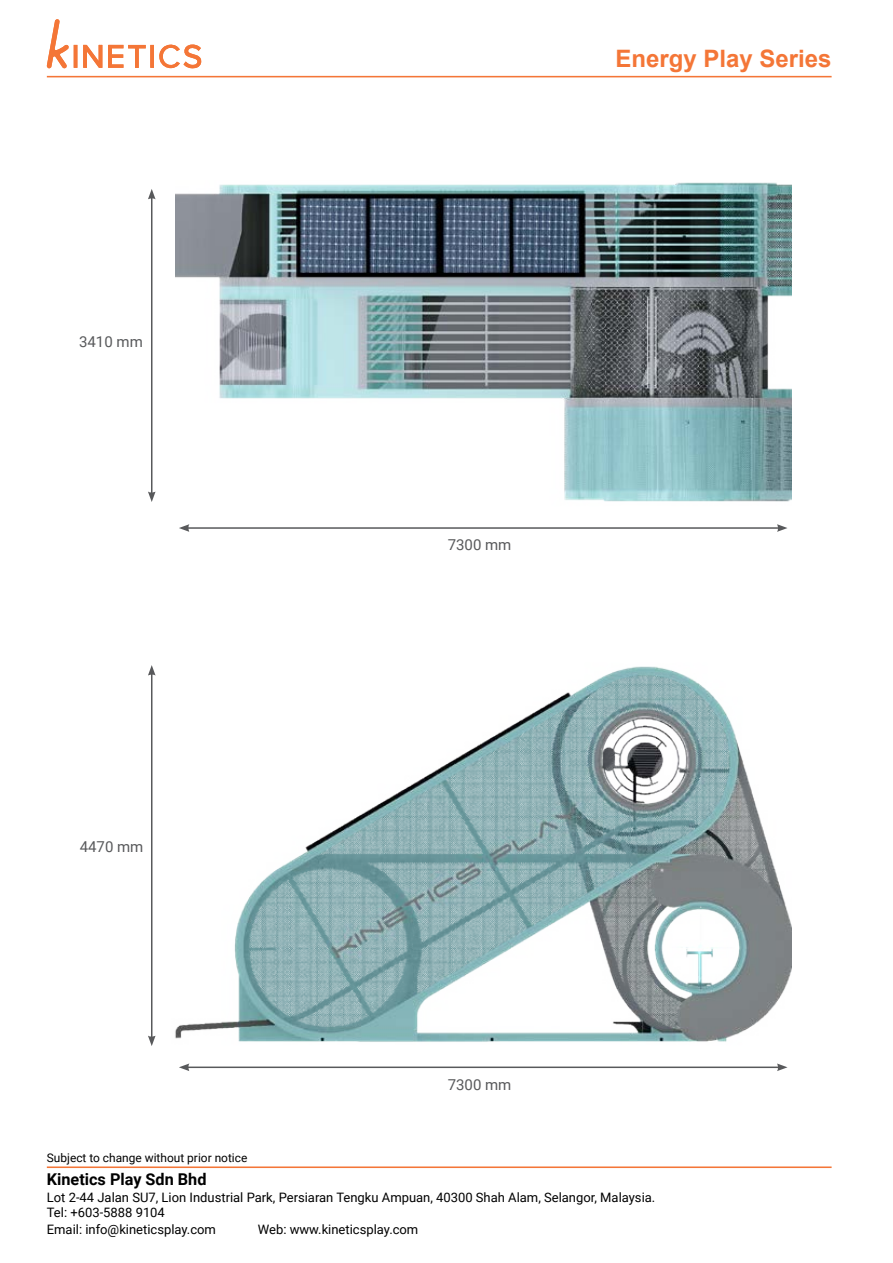
<style>
.page{position:relative;width:893px;height:1263px;background:#fff}
.page>*{position:absolute;margin:0;border:0;box-sizing:border-box;transform-origin:0 0}
.t1{font:700 24px "Arial";color:#f47637}
.t2{font:700 16.2px "Roboto";color:#000}
.t3{font:15px "Roboto";color:#58595b}
.t4{font:13.05px/15.6px "Roboto";color:#000}
.t5{font:11.85px "Roboto";color:#000}
</style>
<div class="page">
<hr style="left:47px;top:76px;width:785px;height:1px;background:#f47637">
<hr style="left:47px;top:1166px;width:785px;height:2px;background:#f47637">
<svg style="left:47px;top:19px;width:155px;height:50px"></svg>
<img style="left:175px;top:666px;width:616px;height:398px">
<hr style="left:151px;top:673px;width:1px;height:365px;background:#58595b">
<svg style="left:148px;top:665px;width:8px;height:10px"></svg>
<svg style="left:148px;top:1035px;width:8px;height:11px"></svg>
<hr style="left:187px;top:1066px;width:592px;height:2px;background:#58595b">
<svg style="left:777px;top:1063px;width:10px;height:8px"></svg>
<svg style="left:179px;top:1063px;width:10px;height:8px"></svg>
<img style="left:175px;top:182px;width:616px;height:320px">
<hr style="left:151px;top:197px;width:1px;height:297px;background:#58595b">
<svg style="left:148px;top:189px;width:8px;height:10px"></svg>
<svg style="left:148px;top:491px;width:8px;height:11px"></svg>
<hr style="left:187px;top:527px;width:592px;height:2px;background:#58595b">
<svg style="left:777px;top:524px;width:10px;height:8px"></svg>
<svg style="left:179px;top:524px;width:10px;height:8px"></svg>
<p class="t3" style="left:79px;top:331px;width:65px">3410 mm</p>
<p class="t3" style="left:80px;top:836px;width:65px">4470 mm</p>
<h1 class="t1" style="left:615px;top:42px;width:218px">Energy Play Series</h1>
<p class="t3" style="left:448px;top:534px;width:65px">7300 mm</p>
<p class="t3" style="left:448px;top:1074px;width:65px">7300 mm</p>
<p class="t5" style="left:47px;top:1149px;width:202px">Subject to change without prior notice</p>
<p class="t4" style="left:47px;top:1189px;width:610px">Lot 2-44 Jalan SU7, Lion Industrial Park, Persiaran Tengku Ampuan, 40300 Shah Alam, Selangor, Malaysia.<br>Tel: +603-5888 9104</p>
<p class="t4" style="left:47px;top:1221px;width:171px">Email: info@kineticsplay.com</p>
<p class="t4" style="left:258px;top:1221px;width:162px">Web: www.kineticsplay.com</p>
<p class="t2" style="left:47px;top:1168px;width:161px">Kinetics Play Sdn Bhd</p>
</div>
